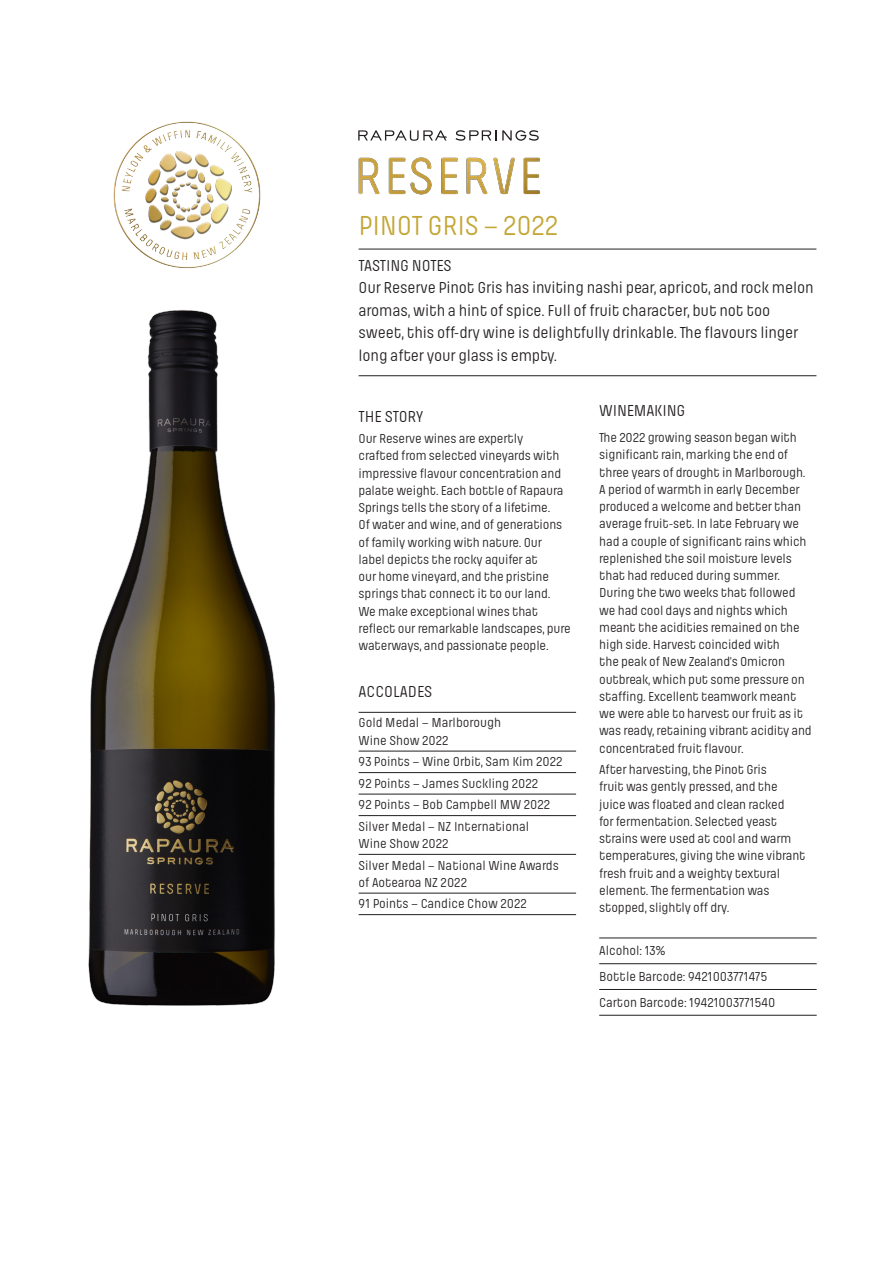
<style>
.page{position:relative;width:893px;height:1263px;background:#fff}
.page>*{position:absolute;margin:0;border:0;box-sizing:border-box;transform-origin:0 0}
.t1{font:28.5px "Pilcrow Soft";letter-spacing:-.01em;color:#c3a736}
.t2{font:16.5px/22.5px "Pilcrow Soft";letter-spacing:-.01em;color:#231f20}
.t3{font:13.5px/17.2px "Pilcrow Soft";letter-spacing:-.01em;color:#231f20}
</style>
<div class="page">
<img style="left:113px;top:121px;width:148px;height:147px">
<hr style="left:359px;top:249px;width:457px;height:1px;background:#231f20">
<hr style="left:359px;top:375px;width:457px;height:1px;background:#231f20">
<hr style="left:359px;top:712px;width:217px;height:1px;background:#231f20">
<hr style="left:359px;top:751px;width:217px;height:1px;background:#231f20">
<hr style="left:359px;top:772px;width:217px;height:1px;background:#231f20">
<hr style="left:359px;top:794px;width:217px;height:1px;background:#231f20">
<hr style="left:359px;top:815px;width:217px;height:1px;background:#231f20">
<hr style="left:359px;top:854px;width:217px;height:1px;background:#231f20">
<hr style="left:359px;top:893px;width:217px;height:1px;background:#231f20">
<hr style="left:359px;top:914px;width:217px;height:1px;background:#231f20">
<hr style="left:599px;top:938px;width:218px;height:1px;background:#231f20">
<hr style="left:599px;top:963px;width:218px;height:1px;background:#231f20">
<hr style="left:599px;top:989px;width:218px;height:1px;background:#231f20">
<hr style="left:599px;top:1015px;width:218px;height:1px;background:#231f20">
<svg style="left:358px;top:130px;width:89px;height:11px"></svg>
<svg style="left:455px;top:130px;width:84px;height:11px"></svg>
<img style="left:358px;top:157px;width:183px;height:38px">
<img style="left:88px;top:310px;width:188px;height:696px">
<p class="t1" style="left:359px;top:212px;width:201px">PINOT GRIS – 2022</p>
<p class="t2" style="left:359px;top:254px;width:457px">TASTING NOTES<br>Our Reserve Pinot Gris has inviting nashi pear, apricot, and rock melon aromas, with a hint of spice. Full of fruit character, but not too sweet, this off-dry wine is delightfully drinkable. The flavours linger long after your glass is empty.</p>
<p class="t2" style="left:359px;top:405px;width:66px">THE STORY</p>
<p class="t3" style="left:359px;top:430px;width:214px">Our Reserve wines are expertly<br>crafted from selected vineyards with impressive flavour concentration and palate weight. Each bottle of Rapaura Springs tells the story of a lifetime.<br>Of water and wine, and of generations of family working with nature. Our label depicts the rocky aquifer at<br>our home vineyard, and the pristine springs that connect it to our land.<br>We make exceptional wines that reflect our remarkable landscapes, pure waterways, and passionate people.</p>
<p class="t2" style="left:359px;top:681px;width:75px">ACCOLADES</p>
<p class="t3" style="left:359px;top:715px;width:144px">Gold Medal – Marlborough<br>Wine Show 2022</p>
<p class="t3" style="left:359px;top:753px;width:205px">93 Points – Wine Orbit, Sam Kim 2022</p>
<p class="t3" style="left:359px;top:775px;width:181px">92 Points – James Suckling 2022</p>
<p class="t3" style="left:359px;top:796px;width:193px">92 Points – Bob Campbell MW 2022</p>
<p class="t3" style="left:359px;top:818px;width:172px">Silver Medal – NZ International<br>Wine Show 2022</p>
<p class="t3" style="left:359px;top:857px;width:202px">Silver Medal – National Wine Awards of Aotearoa NZ 2022</p>
<p class="t3" style="left:359px;top:895px;width:170px">91 Points – Candice Chow 2022</p>
<p class="t2" style="left:599px;top:400px;width:88px">WINEMAKING</p>
<p class="t3" style="left:599px;top:429px;width:214px">The 2022 growing season began with significant rain, marking the end of three years of drought in Marlborough.<br>A period of warmth in early December produced a welcome and better than average fruit-set. In late February we had a couple of significant rains which replenished the soil moisture levels that had reduced during summer.<br>During the two weeks that followed we had cool days and nights which meant the acidities remained on the high side. Harvest coincided with<br>the peak of New Zealand’s Omicron outbreak, which put some pressure on staffing. Excellent teamwork meant we were able to harvest our fruit as it was ready, retaining vibrant acidity and concentrated fruit flavour.</p>
<p class="t3" style="left:599px;top:761px;width:208px">After harvesting, the Pinot Gris<br>fruit was gently pressed, and the juice was floated and clean racked<br>for fermentation. Selected yeast strains were used at cool and warm temperatures, giving the wine vibrant fresh fruit and a weighty textural element. The fermentation was stopped, slightly off dry.</p>
<p class="t3" style="left:599px;top:942px;width:68px">Alcohol: 13%</p>
<p class="t3" style="left:599px;top:968px;width:170px">Bottle Barcode: 9421003771475</p>
<p class="t3" style="left:599px;top:994px;width:178px">Carton Barcode: 19421003771540</p>
</div>
